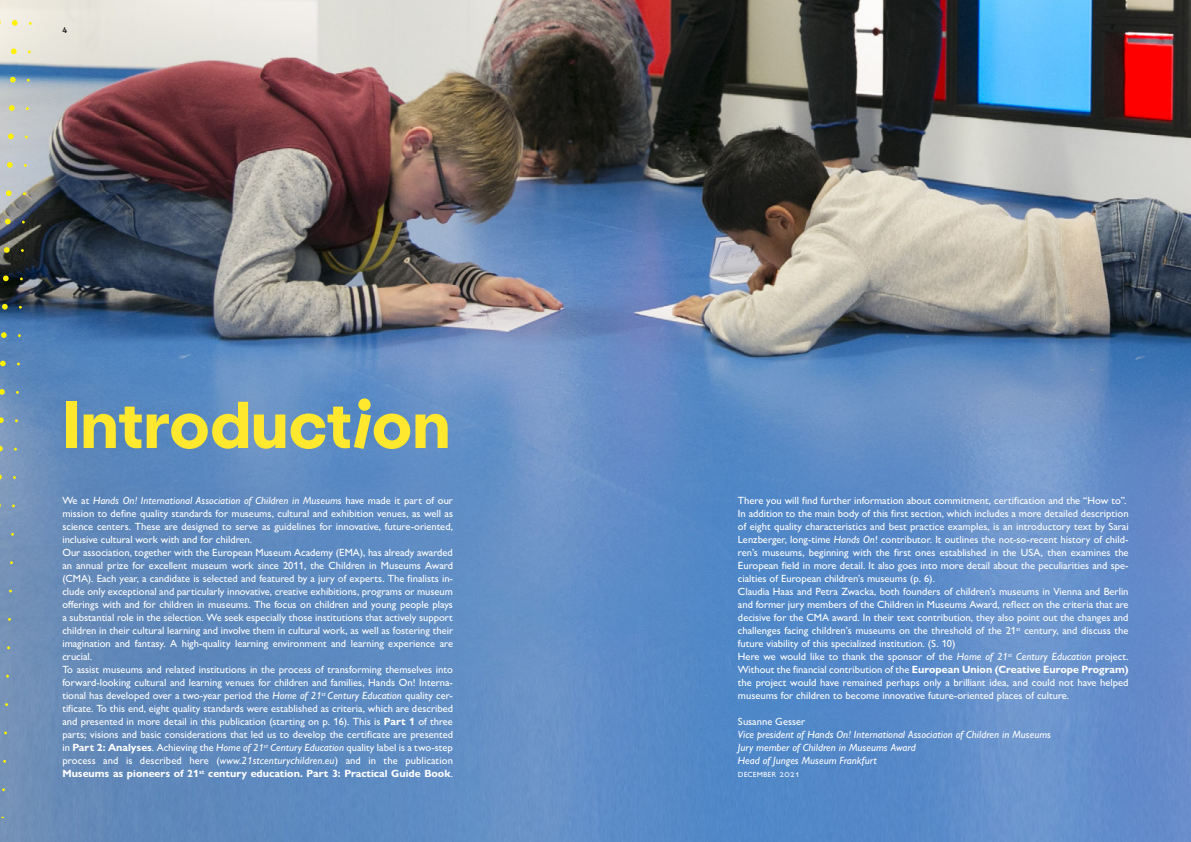
<style>
.page{position:relative;width:1191px;height:842px;background:#fff}
.page>*{position:absolute;margin:0;border:0;box-sizing:border-box;transform-origin:0 0}
.ASK-TITLE{font:700 66px "Labil Grotesk";color:#ffe82e}
.ASK-plain{font:500 10.5px/13px "Gill Sans Nova";color:#fff;text-align:justify}
.ASK-plain-2{font:italic 500 10.5px "Gill Sans Nova";color:#fff}
.ASK-plain-3{font:10.5px "Gill Sans Nova";color:#fff}
.t1{font:700 8px "Labil Grotesk";color:#231f20}
.s1{font-style:italic}
.s2{font-weight:700}
</style>
<div class="page">
<img style="left:0;top:0;width:1191px;height:842px">
<svg style="left:0;top:474px;width:2px;height:6px"></svg>
<svg style="left:0;top:446px;width:3px;height:5px"></svg>
<svg style="left:0;top:417px;width:4px;height:6px"></svg>
<svg style="left:0;top:389px;width:5px;height:6px"></svg>
<svg style="left:0;top:361px;width:6px;height:5px"></svg>
<svg style="left:1px;top:332px;width:6px;height:6px"></svg>
<svg style="left:2px;top:304px;width:6px;height:6px"></svg>
<svg style="left:3px;top:275px;width:6px;height:6px"></svg>
<svg style="left:4px;top:247px;width:6px;height:6px"></svg>
<svg style="left:5px;top:219px;width:6px;height:5px"></svg>
<svg style="left:6px;top:190px;width:6px;height:6px"></svg>
<svg style="left:7px;top:162px;width:6px;height:6px"></svg>
<svg style="left:8px;top:134px;width:6px;height:5px"></svg>
<svg style="left:9px;top:105px;width:6px;height:6px"></svg>
<svg style="left:10px;top:77px;width:6px;height:6px"></svg>
<svg style="left:11px;top:48px;width:6px;height:6px"></svg>
<svg style="left:12px;top:20px;width:6px;height:6px"></svg>
<p class="t1" style="left:62px;top:25px;width:6px">4</p>
<p class="ASK-TITLE" style="left:62px;top:380px;width:389px">Introduction</p>
<p class="ASK-plain" style="left:62px;top:494px;width:392px">We at <span class="s1">Hands On! International Association of Children in Museums</span> have made it part of our mission to define quality standards for museums, cultural and exhibition venues, as well as science centers. These are designed to serve as guidelines for innovative, future-oriented, inclusive cultural work with and for children.</p>
<p class="ASK-plain" style="left:62px;top:546px;width:392px">Our association, together with the European Museum Academy (EMA), has already awarded an annual prize for excellent museum work since 2011, the Children in Museums Award (CMA). Each year, a candidate is selected and featured by a jury of experts. The finalists in&shy;clude only exceptional and particularly innovative, creative exhibitions, programs or museum offerings with and for children in museums. The focus on children and young people plays a substantial role in the selection. We seek especially those institutions that actively support children in their cultural learning and involve them in cultural work, as well as fostering their imagination and fantasy. A high-quality learning environment and learning experience are crucial.</p>
<p class="ASK-plain" style="left:62px;top:663px;width:392px">To assist museums and related institutions in the process of transforming themselves into forward-looking cultural and learning venues for children and families, Hands On! Interna&shy;tional has developed over a two-year period the <span class="s1">Home of 21</span><sup>st</sup> <span class="s1">Century Education</span> quality cer&shy;tificate. To this end, eight quality standards were established as criteria, which are described and presented in more detail in this publication (starting on p. 16). This is <span class="s2">Part 1</span> of three parts; visions and basic considerations that led us to develop the certificate are presented in <span class="s2">Part 2: Analyses</span>. Achieving the <span class="s1">Home of 21</span><sup>st</sup> <span class="s1">Century Education</span> quality label is a two-step process and is described here (<span class="s1">www.21stcenturychildren.eu</span>) and in the publication <span class="s2">Museums as pioneers of 21</span><sup>st</sup> <span class="s2">century education. Part 3: Practical Guide Book</span>.</p>
<p class="ASK-plain" style="left:738px;top:494px;width:390px">There you will find further information about commitment, certification and the “How to”.</p>
<p class="ASK-plain" style="left:738px;top:507px;width:392px">In addition to the main body of this first section, which includes a more detailed description of eight quality characteristics and best practice examples, is an introductory text by Sarai Lenzberger, long-time <span class="s1">Hands On</span>! contributor. It outlines the not-so-recent history of child&shy;ren’s museums, beginning with the first ones established in the USA, then examines the European field in more detail. It also goes into more detail about the peculiarities and spe&shy;cialties of European children’s museums (p. 6).</p>
<p class="ASK-plain" style="left:738px;top:585px;width:392px">Claudia Haas and Petra Zwacka, both founders of children’s museums in Vienna and Berlin and former jury members of the Children in Museums Award, reflect on the criteria that are decisive for the CMA award. In their text contribution, they also point out the changes and challenges facing children’s museums on the threshold of the 21<sup>st</sup> century, and discuss the future viability of this specialized institution. (S. 10)</p>
<p class="ASK-plain" style="left:738px;top:650px;width:392px">Here we would like to thank the sponsor of the <span class="s1">Home of 21</span><sup>st</sup> <span class="s1">Century Education</span> project.<br>Without the financial contribution of the <span class="s2">European Union (Creative Europe Program) </span>the project would have remained perhaps only a brilliant idea, and could not have helped museums for children to become innovative future-oriented places of culture.</p>
<p class="ASK-plain" style="left:738px;top:715px;width:69px">Susanne Gesser</p>
<p class="ASK-plain-2" style="left:738px;top:728px;width:314px">Vice president of Hands On! International Association of Children in Museums</p>
<p class="ASK-plain-2" style="left:738px;top:741px;width:179px">Jury member of Children in Museums Award</p>
<p class="ASK-plain-2" style="left:738px;top:754px;width:140px">Head of Junges Museum Frankfurt</p>
<p class="ASK-plain-3" style="left:738px;top:767px;width:63px">december 2021</p>
</div>
